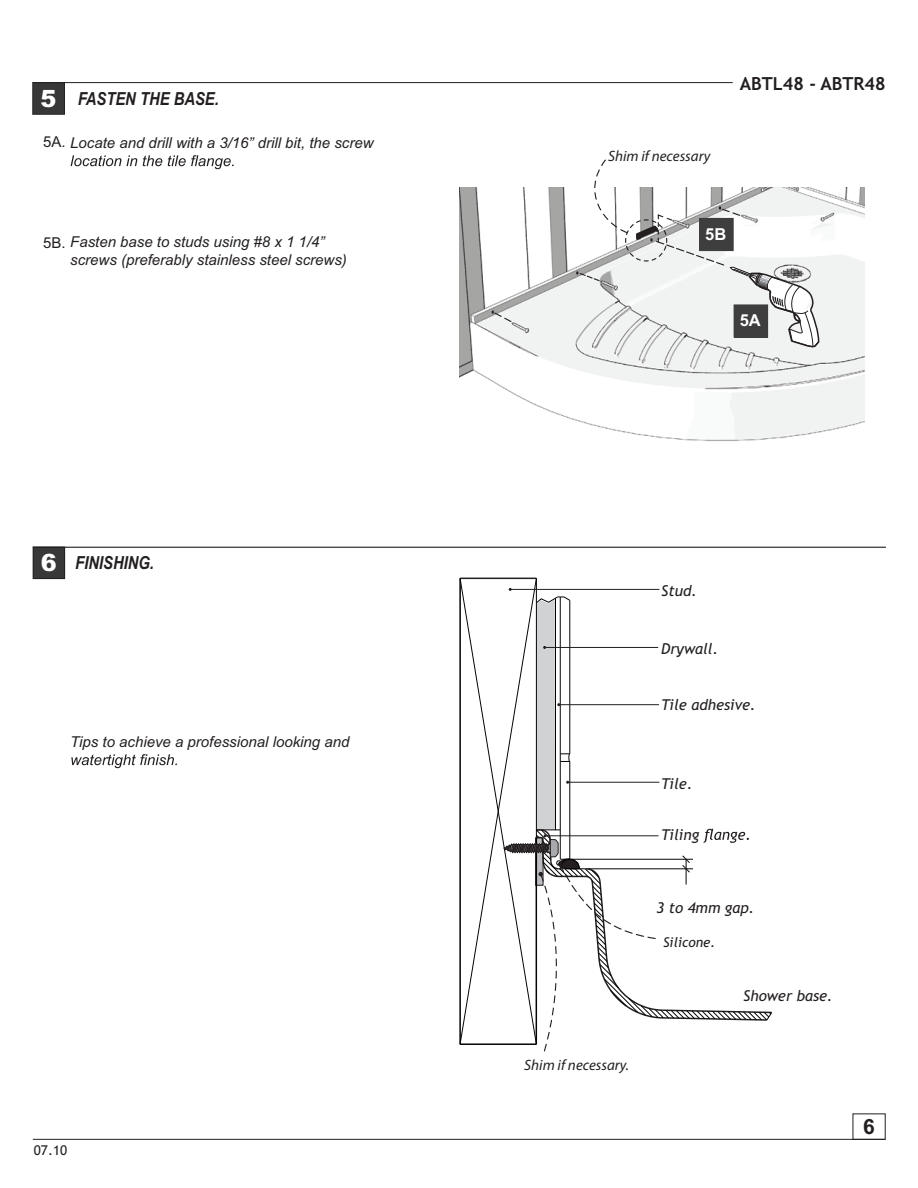
<style>
.page{position:relative;width:918px;height:1188px;background:#fff}
.page>*{position:absolute;margin:0;border:0;box-sizing:border-box;transform-origin:0 0}
.t1{font:900 23.85px "Arial";color:#fff}
.t2{font:700 21px "Arial";color:#231f20}
.t3{font:italic 700 18px "Arial Narrow";color:#231f20}
.t4{font:700 18px "Trebuchet MS";color:#231f20}
.t5{font:700 16.5px "Arial";color:#fff}
.t6{font:italic 15px/18px "Arial";color:#231f20}
.t7{font:italic 15px "Trebuchet MS";color:#231f20}
.t8{font:italic 15px "Myriad Pro";color:#231f20}
.t9{font:italic 13.5px "Trebuchet MS";color:#231f20}
.t10{font:13.5px "Trebuchet MS";color:#231f20}
.s1{font-style:normal}
.s2{font-family:"Arial";font-weight:900;font-style:normal;font-size:23.85px;color:#fff}
</style>
<div class="page">
<hr style="left:33px;top:1139px;width:852px;height:1px;background:#231f20">
<hr style="left:33px;top:82px;width:700px;height:1px;background:#231f20">
<div style="left:33px;top:83px;width:31px;height:31px;background:#383839"></div>
<div style="left:32px;top:82px;width:33px;height:33px;border:1px solid #231f20"></div>
<hr style="left:459px;top:578px;width:2px;height:466px;background:#040503">
<svg style="left:71px;top:155px;width:163px;height:14px"></svg>
<svg style="left:71px;top:754px;width:106px;height:14px"></svg>
<img style="left:459px;top:188px;width:405px;height:253px">
<svg style="left:492px;top:310px;width:20px;height:13px"></svg>
<svg style="left:460px;top:578px;width:312px;height:474px"></svg>
<div style="left:33px;top:547px;width:32px;height:32px;background:#383839"></div>
<div style="left:33px;top:547px;width:32px;height:32px;border:1px solid #231f20"></div>
<hr style="left:33px;top:547px;width:853px;height:1px;background:#231f20">
<svg style="left:576px;top:159px;width:244px;height:189px"></svg>
<h1 class="t1" style="left:41px;top:85px;width:17px">5</h1>
<p class="t3" style="left:78px;top:88px;width:142px">FASTEN THE BASE.</p>
<p class="t6" style="left:43px;top:135px;width:332px"><span class="s1">5A.</span> Locate and drill with a 3/16” drill bit, the screw</p>
<p class="t6" style="left:70px;top:234px;width:278px;text-indent:-27px"><span class="s1">5B.</span> Fasten base to studs using #8 x 1 1/4” screws (preferably stainless steel screws)</p>
<p class="t3" style="left:41px;top:552px;width:115px"><span class="s2">6</span> FINISHING.</p>
<p class="t6" style="left:70px;top:734px;width:281px">Tips to achieve a professional looking and</p>
<p class="t10" style="left:34px;top:1142px;width:35px">07.10</p>
<p class="t8" style="left:608px;top:147px;width:104px">Shim if necessary</p>
<p class="t4" style="left:740px;top:73px;width:147px">ABTL48 - ABTR48</p>
<p class="t5" style="left:705px;top:225px;width:23px">5B</p>
<p class="t5" style="left:740px;top:311px;width:23px">5A</p>
<p class="t7" style="left:661px;top:585px;width:37px">Stud.</p>
<p class="t7" style="left:661px;top:643px;width:58px">Drywall.</p>
<p class="t7" style="left:661px;top:699px;width:96px">Tile adhesive.</p>
<p class="t7" style="left:661px;top:778px;width:33px">Tile.</p>
<p class="t7" style="left:661px;top:829px;width:40px">Tiling</p>
<p class="t7" style="left:656px;top:902px;width:99px">3 to 4mm gap.</p>
<p class="t8" style="left:524px;top:1056px;width:106px">Shim if necessary.</p>
<p class="t9" style="left:663px;top:937px;width:54px">Silicone.</p>
<p class="t7" style="left:743px;top:990px;width:91px">Shower base.</p>
<h2 class="t2" style="left:863px;top:1115px;width:13px">6</h2>
</div>
